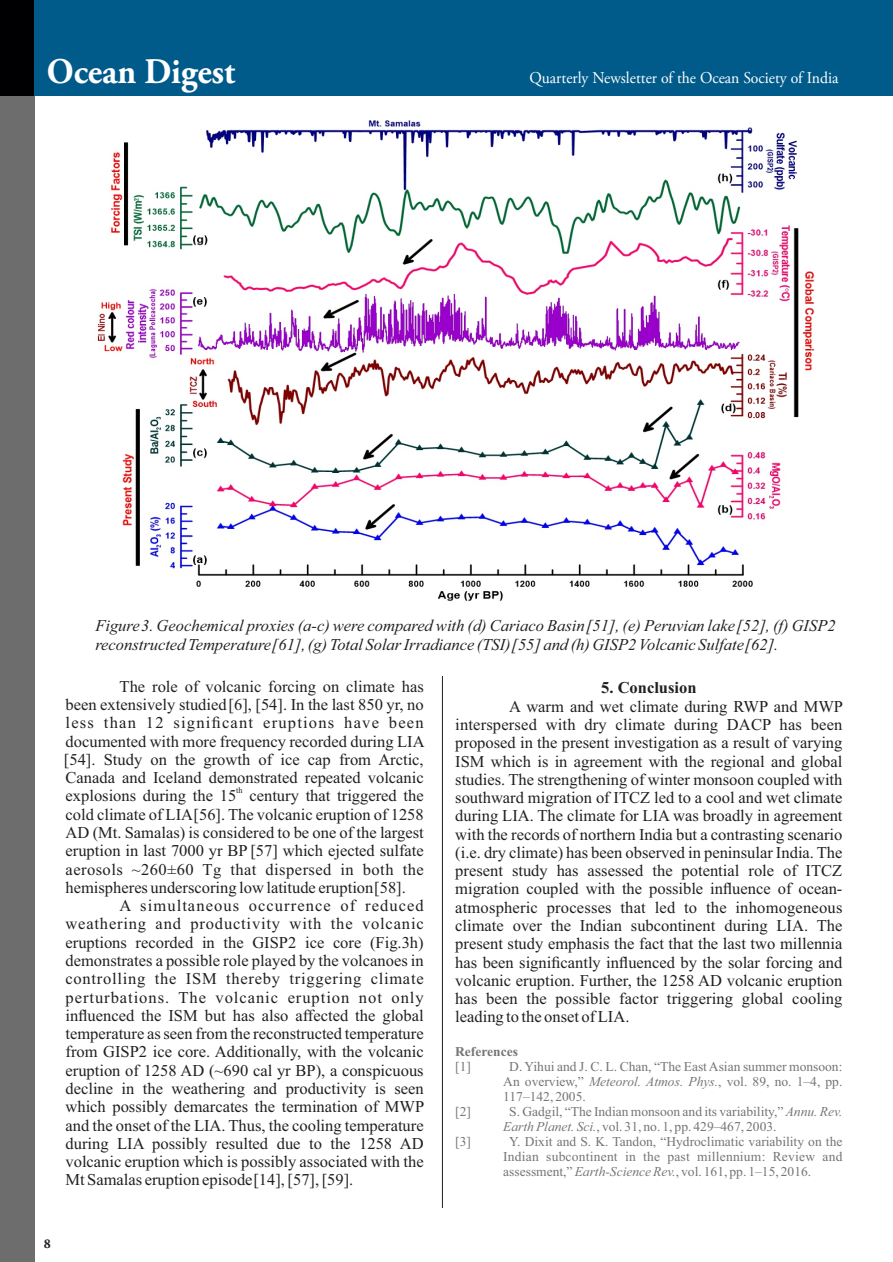
<style>
.page{position:relative;width:893px;height:1262px;background:#fff}
.page>*{position:absolute;margin:0;border:0;box-sizing:border-box;transform-origin:0 0}
.t1{font:700 36px "Adobe Garamond Pro";color:#fff;scale:.95 1}
.t2{font:16.5px/18.3px "Times New Roman";color:#231f20;text-align:justify}
.t3{font:italic 16.5px/18.3px "Times New Roman";color:#231f20}
.t4{font:16.5px "Adobe Garamond Pro";color:#fff;scale:.95 1}
.t5{font:700 16.5px "Times New Roman";color:#231f20}
.t6{font:13.5px/15px "Times New Roman";color:#757575;text-align:justify}
.t7{font:700 13.5px "Times New Roman";color:#757575}
.t8{font:700 13.5px "Adobe Garamond Pro";color:#231f20}
.t9{font:8.25px "Times New Roman";color:#231f20}
.s1{font-style:italic}
</style>
<div class="page">
<div style="left:0;top:96px;width:34px;height:1166px;background:#6e6d6e"></div>
<div style="left:0;top:0;width:34px;height:96px;background:#000003"></div>
<hr style="left:442px;top:125px;width:1px;height:1083px;background:#231f20">
<div style="left:34px;top:0;width:859px;height:96px;background:#005b8a"></div>
<img style="left:97px;top:120px;width:718px;height:486px">
<div style="left:117px;top:606px;width:677px;height:70px;background:#fff"></div>
<h1 class="t1" style="left:47px;top:56px;width:199px">Ocean Digest</h1>
<p class="t4" style="left:529px;top:71px;width:327px">Quarterly Newsletter of the Ocean Society of India</p>
<p class="t3" style="left:95px;top:618px;width:741px">Figure 3. Geochemical proxies (a-c) were compared with (d) Cariaco Basin [51], (e) Peruvian lake [52], (f) GISP2 reconstructed Temperature [61], (g) Total Solar Irradiance (TSI) [55] and (h) GISP2 Volcanic Sulfate [62].</p>
<p class="t5" style="left:601px;top:682px;width:97px">5. Conclusion</p>
<p class="t2" style="left:455px;top:698px;width:389px;text-indent:54px">A warm and wet climate during RWP and MWP interspersed with dry climate during DACP has been proposed in the present investigation as a result of varying ISM which is in agreement with the regional and global studies. The strengthening of winter monsoon coupled with southward migration of ITCZ led to a cool and wet climate during LIA. The climate for LIA was broadly in agreement with the records of northern India but a contrasting scenario (i.e. dry climate) has been observed in peninsular India. The present study has assessed the potential role of ITCZ migration coupled with the possible influence of ocean&shy;atmospheric processes that led to the inhomogeneous climate over the Indian subcontinent during LIA. The present study emphasis the fact that the last two millennia has been significantly influenced by the solar forcing and volcanic eruption. Further, the 1258 AD volcanic eruption has been the possible factor triggering global cooling leading to the onset of LIA.</p>
<p class="t7" style="left:455px;top:1047px;width:64px">References</p>
<p class="t6" style="left:455px;top:1060px;width:17px">[1]</p>
<p class="t6" style="left:503px;top:1060px;width:341px;text-indent:6px">D. Yihui and J. C. L. Chan, “The East Asian summer monsoon:<br>An overview,” <span class="s1">Meteorol. Atmos. Phys.</span>, vol. 89, no. 1–4, pp.<br>117–142, 2005.</p>
<p class="t6" style="left:455px;top:1105px;width:17px">[2]</p>
<p class="t6" style="left:503px;top:1105px;width:340px;text-indent:6px">S. Gadgil, “The Indian monsoon and its variability,” <span class="s1">Annu. Rev.<br>Earth Planet. Sci.</span>, vol. 31, no. 1, pp. 429–467, 2003.</p>
<p class="t6" style="left:455px;top:1135px;width:17px">[3]</p>
<p class="t6" style="left:503px;top:1135px;width:341px;text-indent:6px">Y. Dixit and S. K. Tandon, “Hydroclimatic variability on the Indian subcontinent in the past millennium: Review and assessment,” <span class="s1">Earth-Science Rev.</span>, vol. 161, pp. 1–15, 2016.</p>
<p class="t2" style="left:64px;top:678px;width:362px;text-indent:56px">The role of volcanic forcing on climate has been extensively studied [6], [54]. In the last 850 yr, no less than 12 significant eruptions have been documented with more frequency recorded during LIA [54]. Study on the growth of ice cap from Arctic, Canada and Iceland demonstrated repeated volcanic</p>
<p class="t9" style="left:236px;top:787px;width:8px">th</p>
<p class="t2" style="left:66px;top:788px;width:360px">explosions during the 15 century that triggered the cold climate of LIA[56]. The volcanic eruption of 1258<br>AD (Mt. Samalas) is considered to be one of the largest eruption in last 7000 yr BP [57] which ejected sulfate aerosols ~260±60 Tg that dispersed in both the hemispheres underscoring low latitude eruption [58].</p>
<p class="t2" style="left:65px;top:898px;width:360px;text-indent:54px">A simultaneous occurrence of reduced weathering and productivity with the volcanic eruptions recorded in the GISP2 ice core (Fig.3h) demonstrates a possible role played by the volcanoes in controlling the ISM thereby triggering climate perturbations. The volcanic eruption not only influenced the ISM but has also affected the global temperature as seen from the reconstructed temperature from GISP2 ice core. Additionally, with the volcanic eruption of 1258 AD (~690 cal yr BP), a conspicuous decline in the weathering and productivity is seen which possibly demarcates the termination of MWP and the onset of the LIA. Thus, the cooling temperature during LIA possibly resulted due to the 1258 AD volcanic eruption which is possibly associated with the Mt Samalas eruption episode [14], [57], [59].</p>
<p class="t8" style="left:44px;top:1238px;width:9px">8</p>
</div>
